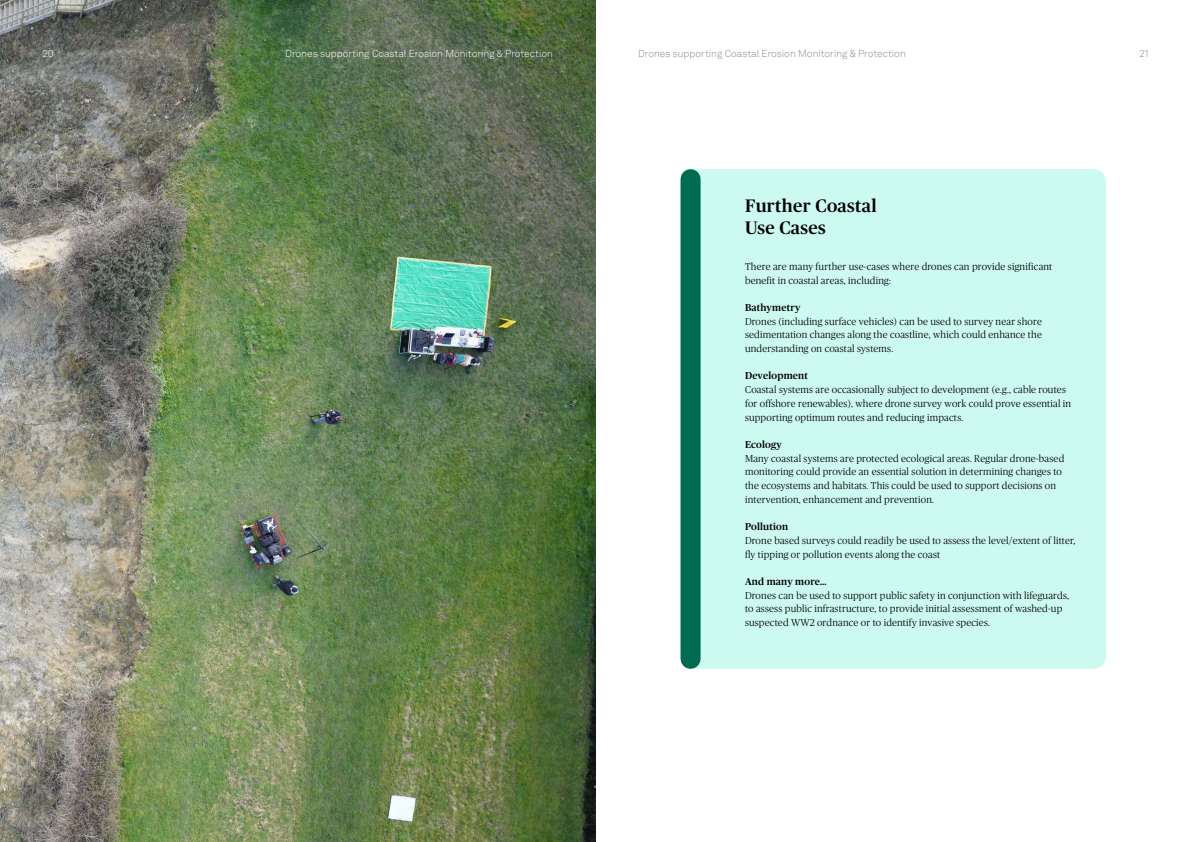
<style>
.page{position:relative;width:1191px;height:842px;background:#fff}
.page>*{position:absolute;margin:0;border:0;box-sizing:border-box;transform-origin:0 0}
.t1{font:500 18px/21.6px "Publico Headline";letter-spacing:.02em;color:#000}
.t2{font:300 10px/13.7px "Publico Headline";letter-spacing:.02em;color:#000}
.t3{font:300 10px "Akkurat LL";color:#fff}
.t4{font:300 10px "Akkurat LL";color:#8c878e}
.t5{font:500 10px "Publico Headline";letter-spacing:.02em;color:#000}
</style>
<div class="page">
<img style="left:0;top:0;width:595px;height:842px">
<div style="left:680px;top:169px;width:426px;height:500px;background:#ccf9f0;border-radius:12px"></div>
<div style="left:680px;top:179px;width:20px;height:480px;background:#006a52"></div>
<p class="t3" style="left:43px;top:49px;width:13px">20</p>
<p class="t3" style="left:285px;top:49px;width:269px">Drones supporting Coastal Erosion Monitoring &amp; Protection</p>
<p class="t4" style="left:638px;top:49px;width:269px">Drones supporting Coastal Erosion Monitoring &amp; Protection</p>
<p class="t4" style="left:1139px;top:49px;width:11px">21</p>
<h1 class="t1" style="left:745px;top:197px;width:133px">Further Coastal<br>Use Cases</h1>
<p class="t2" style="left:745px;top:260px;width:309px">There are many further use-cases where drones can provide significant benefit in coastal areas, including:</p>
<p class="t5" style="left:745px;top:303px;width:57px">Bathymetry</p>
<p class="t2" style="left:745px;top:315px;width:298px;text-align:justify">Drones (including surface vehicles) can be used to survey near shore sedimentation changes along the coastline, which could enhance the understanding on coastal systems.</p>
<p class="t5" style="left:745px;top:372px;width:64px">Development</p>
<p class="t2" style="left:745px;top:384px;width:328px">Coastal systems are occasionally subject to development (e.g., cable routes for offshore renewables), where drone survey work could prove essential in supporting optimum routes and reducing impacts.</p>
<p class="t5" style="left:745px;top:440px;width:38px">Ecology</p>
<p class="t2" style="left:745px;top:452px;width:321px">Many coastal systems are protected ecological areas. Regular drone-based monitoring could provide an essential solution in determining changes to the ecosystems and habitats. This could be used to support decisions on intervention, enhancement and prevention.</p>
<p class="t5" style="left:745px;top:523px;width:45px">Pollution</p>
<p class="t2" style="left:745px;top:534px;width:332px">Drone based surveys could readily be used to assess the level/extent of litter, fly tipping or pollution events along the coast</p>
<p class="t5" style="left:745px;top:577px;width:83px">And many more…</p>
<p class="t2" style="left:745px;top:589px;width:325px">Drones can be used to support public safety in conjunction with lifeguards, to assess public infrastructure, to provide initial assessment of washed-up suspected WW2 ordnance or to identify invasive species.</p>
</div>
